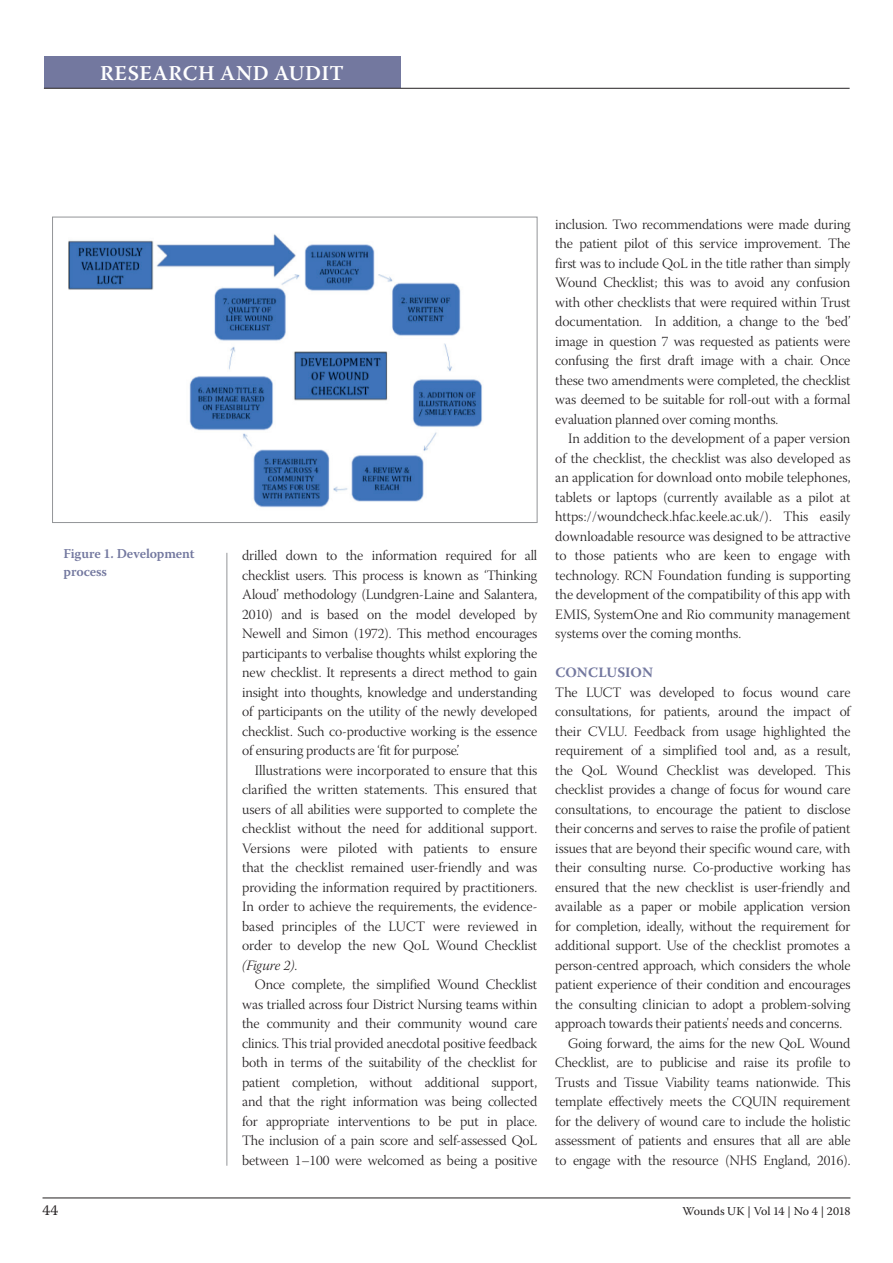
<style>
.page{position:relative;width:893px;height:1263px;background:#fff}
.page>*{position:absolute;margin:0;border:0;box-sizing:border-box;transform-origin:0 0}
.t1{font:600 21px "Warnock Pro";letter-spacing:.025em;color:#fff}
.t2{font:15px "Warnock Pro";color:#231f20}
.t3{font:14.25px/19.5px "Warnock Pro Light Subh";letter-spacing:-.01em;color:#231f20;text-align:justify}
.t4{font:14.25px "Warnock Pro Light It Subh";letter-spacing:-.005em;color:#231f20}
.t5{font:700 14.25px "Warnock Pro";letter-spacing:.005em;color:#73789f}
.t6{font:600 13.5px/18px "Warnock Pro";letter-spacing:-.01em;color:#73789f}
.t7{font:12px "Warnock Pro";letter-spacing:-.005em;color:#231f20}
.s1{font-family:"Warnock Pro Light Subh"}
</style>
<div class="page">
<hr style="left:43px;top:1197px;width:807px;height:1px;background:#231f20">
<div style="left:44px;top:56px;width:356px;height:32px;background:#73789f"></div>
<hr style="left:44px;top:88px;width:806px;height:1px;background:#231f20">
<img style="left:68px;top:234px;width:414px;height:274px">
<div style="left:52px;top:217px;width:485px;height:306px;border:1px solid #939598"></div>
<hr style="left:226px;top:553px;width:1px;height:613px;background:#939598">
<h1 class="t1" style="left:100px;top:60px;width:245px">RESEARCH AND AUDIT</h1>
<p class="t6" style="left:64px;top:545px;width:132px">Figure 1. Development process</p>
<p class="t3" style="left:242px;top:548px;width:297px">drilled down to the information required for all checklist users. This process is known as ‘Thinking Aloud’ methodology (Lundgren-Laine and Salantera, 2010) and is based on the model developed by Newell and Simon (1972). This method encourages participants to verbalise thoughts whilst exploring the new checklist. It represents a direct method to gain insight into thoughts, knowledge and understanding of participants on the utility of the newly developed checklist. Such co-productive working is the essence of ensuring products are ‘fit for purpose’.</p>
<p class="t3" style="left:242px;top:762px;width:297px;text-indent:13px">Illustrations were incorporated to ensure that this clarified the written statements. This ensured that users of all abilities were supported to complete the checklist without the need for additional support.<br>Versions were piloted with patients to ensure that the checklist remained user-friendly and was providing the information required by practitioners.<br>In order to achieve the requirements, the evidence&shy;based principles of the LUCT were reviewed in order to develop the new QoL Wound Checklist</p>
<p class="t4" style="left:242px;top:957px;width:57px">(Figure 2)<span class="s1">.</span></p>
<p class="t3" style="left:242px;top:976px;width:297px;text-indent:13px">Once complete, the simplified Wound Checklist was trialled across four District Nursing teams within the community and their community wound care clinics. This trial provided anecdotal positive feedback both in terms of the suitability of the checklist for patient completion, without additional support, and that the right information was being collected for appropriate interventions to be put in place.<br>The inclusion of a pain score and self-assessed QoL between 1–100 were welcomed as being a positive</p>
<p class="t3" style="left:555px;top:216px;width:297px">inclusion. Two recommendations were made during the patient pilot of this service improvement. The first was to include QoL in the title rather than simply Wound Checklist; this was to avoid any confusion with other checklists that were required within Trust documentation. In addition, a change to the ‘bed’ image in question 7 was requested as patients were confusing the first draft image with a chair. Once these two amendments were completed, the checklist was deemed to be suitable for roll-out with a formal evaluation planned over coming months.</p>
<p class="t3" style="left:555px;top:430px;width:297px;text-indent:13px">In addition to the development of a paper version of the checklist, the checklist was also developed as an application for download onto mobile telephones, tablets or laptops (currently available as a pilot at https://woundcheck.hfac.keele.ac.uk/). This easily downloadable resource was designed to be attractive to those patients who are keen to engage with technology. RCN Foundation funding is supporting the development of the compatibility of this app with EMIS, SystemOne and Rio community management systems over the coming months.</p>
<p class="t5" style="left:555px;top:664px;width:99px">CONCLUSION</p>
<p class="t3" style="left:555px;top:684px;width:297px">The LUCT was developed to focus wound care</p>
<p class="t3" style="left:555px;top:704px;width:297px">consultations, for patients, around the impact of</p>
<p class="t3" style="left:555px;top:723px;width:297px">their CVLU. Feedback from usage highlighted the</p>
<p class="t3" style="left:555px;top:742px;width:297px">requirement of a simplified tool and, as a result,</p>
<p class="t3" style="left:555px;top:762px;width:297px">the QoL Wound Checklist was developed. This</p>
<p class="t3" style="left:555px;top:781px;width:297px">checklist provides a change of focus for wound care</p>
<p class="t3" style="left:555px;top:801px;width:297px">consultations, to encourage the patient to disclose</p>
<p class="t3" style="left:555px;top:820px;width:297px">their concerns and serves to raise the profile of patient</p>
<p class="t3" style="left:555px;top:840px;width:297px">issues that are beyond their specific wound care, with</p>
<p class="t3" style="left:555px;top:859px;width:297px">their consulting nurse. Co-productive working has</p>
<p class="t3" style="left:555px;top:879px;width:297px">ensured that the new checklist is user-friendly and</p>
<p class="t3" style="left:555px;top:898px;width:297px">available as a paper or mobile application version</p>
<p class="t3" style="left:555px;top:918px;width:297px">for completion, ideally, without the requirement for</p>
<p class="t3" style="left:555px;top:937px;width:297px">additional support. Use of the checklist promotes a</p>
<p class="t3" style="left:555px;top:957px;width:297px">person-centred approach, which considers the whole</p>
<p class="t3" style="left:555px;top:976px;width:297px">patient experience of their condition and encourages</p>
<p class="t3" style="left:555px;top:996px;width:297px">the consulting clinician to adopt a problem-solving</p>
<p class="t3" style="left:555px;top:1015px;width:288px">approach towards their patients' needs and concerns.</p>
<p class="t3" style="left:568px;top:1035px;width:284px">Going forward, the aims for the new QoL Wound</p>
<p class="t3" style="left:555px;top:1054px;width:297px">Checklist, are to publicise and raise its profile to</p>
<p class="t3" style="left:555px;top:1074px;width:297px">Trusts and Tissue Viability teams nationwide. This</p>
<p class="t3" style="left:555px;top:1093px;width:297px">template effectively meets the CQUIN requirement</p>
<p class="t3" style="left:555px;top:1113px;width:297px">for the delivery of wound care to include the holistic</p>
<p class="t3" style="left:555px;top:1132px;width:297px">assessment of patients and ensures that all are able</p>
<p class="t3" style="left:555px;top:1152px;width:297px">to engage with the resource (NHS England, 2016).</p>
<p class="t2" style="left:43px;top:1201px;width:17px">44</p>
<p class="t7" style="left:682px;top:1204px;width:170px">Wounds UK | Vol 14 | No 4 | 2018</p>
</div>
